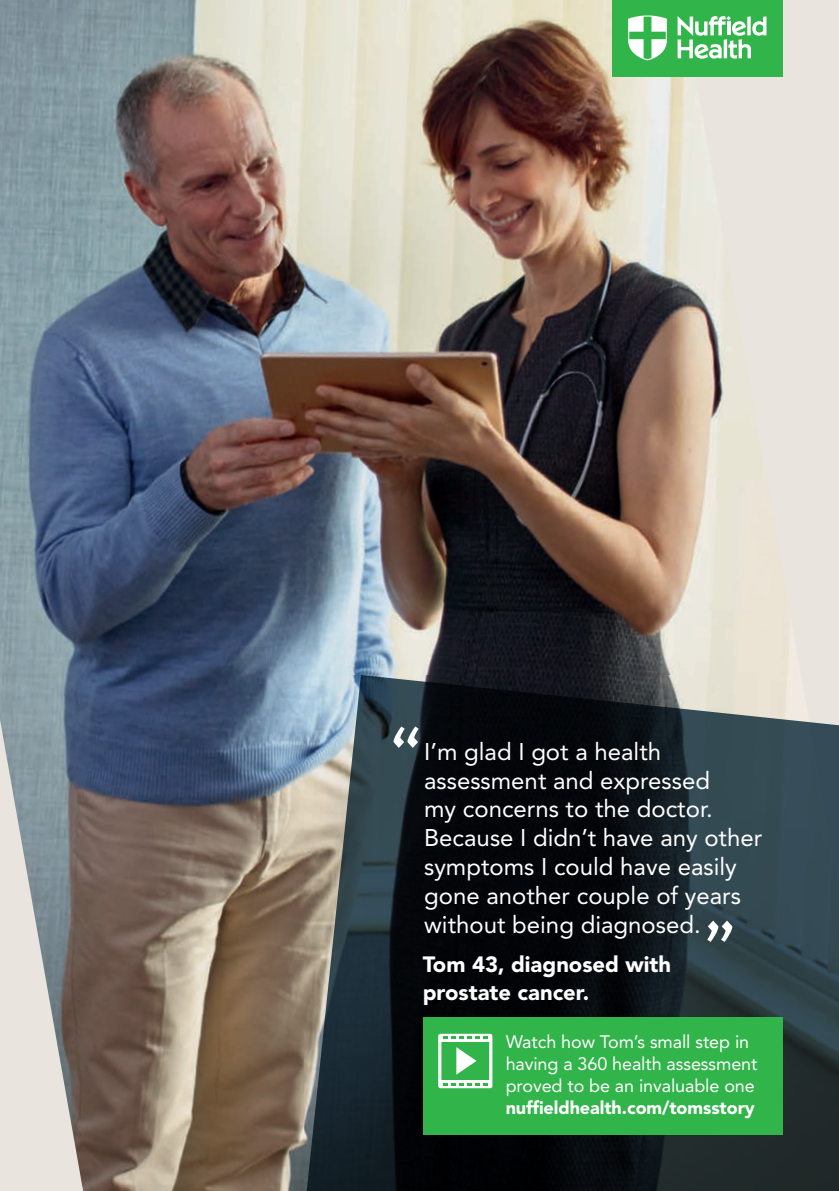
<style>
.page{position:relative;width:839px;height:1191px;background:#fff}
.page>*{position:absolute;margin:0;border:0;box-sizing:border-box;transform-origin:0 0}
.t1{font:24px/28.8px "Avenir LT";color:#fff}
.t2{font:900 22px/28px "Avenir LT";color:#fff}
.t3{font:18px/22px "Avenir LT Std";letter-spacing:-.005em;color:#fff}
.t4{font:900 18px "Avenir LT Std";letter-spacing:-.005em;color:#fff}
</style>
<div class="page">
<img style="left:0;top:0;width:839px;height:1190px">
<div style="left:612px;top:0;width:170px;height:76px;background:#31b44a"></div>
<svg style="left:678px;top:16px;width:88px;height:43px"></svg>
<svg style="left:628px;top:15px;width:39px;height:45px"></svg>
<svg style="left:304px;top:675px;width:535px;height:515px;background:#273134"></svg>
<div style="left:423px;top:1016px;width:359px;height:118px;background:#31b44a"></div>
<div style="left:438px;top:1033px;width:54px;height:55px;border:3px solid #fff"></div>
<svg style="left:440px;top:1080px;width:51px;height:7px"></svg>
<div style="left:440px;top:1034px;width:51px;height:7px;background:#fff"></div>
<svg style="left:443px;top:1036px;width:44px;height:3px"></svg>
<svg style="left:443px;top:1082px;width:44px;height:3px"></svg>
<svg style="left:456px;top:1047px;width:21px;height:27px"></svg>
<svg style="left:394px;top:726px;width:25px;height:22px"></svg>
<svg style="left:707px;top:920px;width:25px;height:22px"></svg>
<p class="t1" style="left:424px;top:739px;width:340px">I’m glad I got a health assessment and expressed<br>my concerns to the doctor.<br>Because I didn’t have any other symptoms I could have easily gone another couple of years without being diagnosed.</p>
<p class="t2" style="left:423px;top:952px;width:250px">Tom 43, diagnosed with prostate cancer.</p>
<p class="t3" style="left:506px;top:1032px;width:253px">Watch how Tom’s small step in having a 360 health assessment proved to be an invaluable one</p>
<p class="t4" style="left:506px;top:1100px;width:251px">nuffieldhealth.com/tomsstory</p>
</div>
